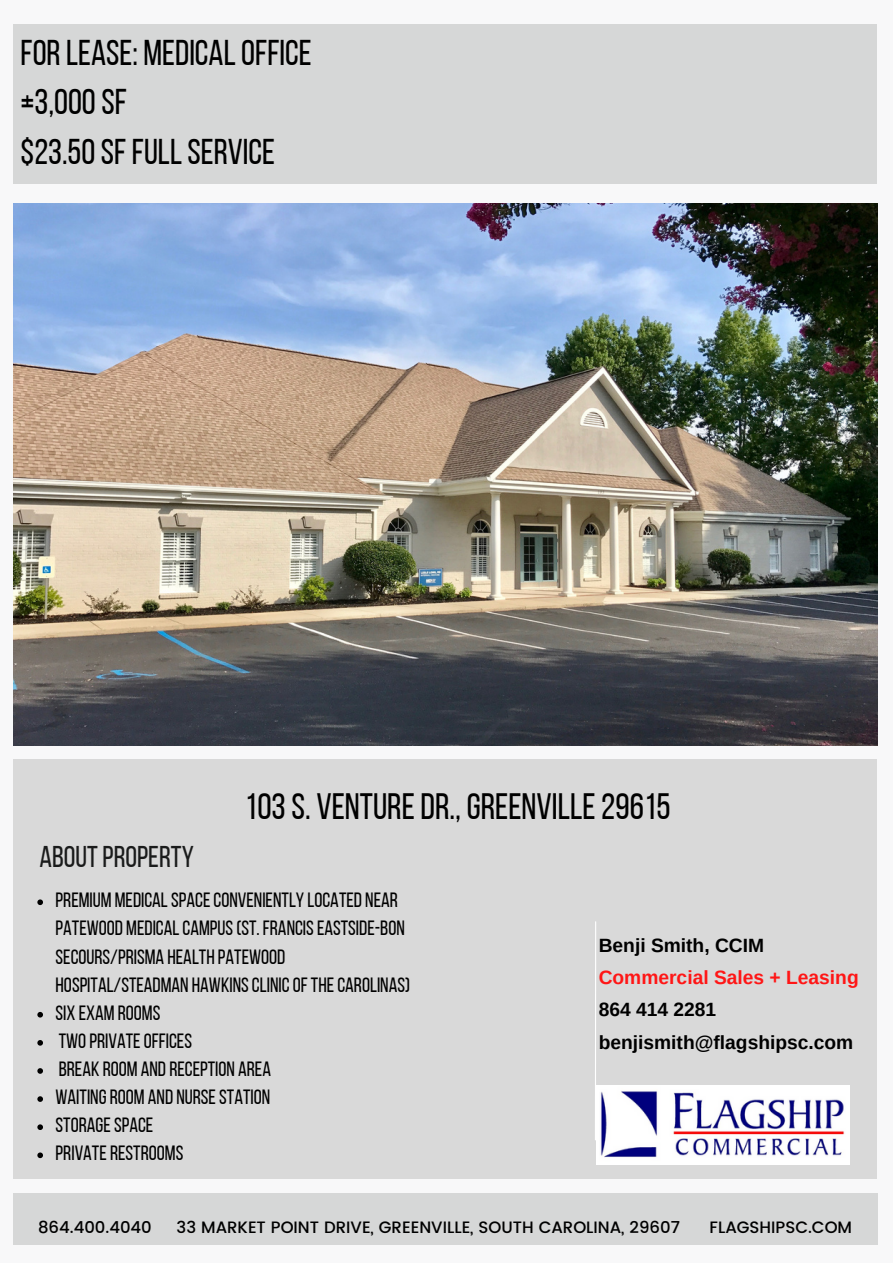
<style>
.page{position:relative;width:893px;height:1264px;background:#fff}
.page>*{position:absolute;margin:0;border:0;box-sizing:border-box;transform-origin:0 0}
.t1{font:36.6px "Bebas Neue";color:#000}
.t2{font:35.7px/49.3px "Bebas Neue";color:#000}
.t3{font:30px "Bebas Neue";color:#1a1b1b}
.t4{font:20.55px/28px "Bebas Neue";color:#000}
.t5{font:700 19.2px/32.2px "Arimo";color:#000}
.t6{font:700 19.2px "Arimo";color:#ff1616}
.t7{font:500 16.5px "Poppins";color:#000}
</style>
<div class="page">
<div style="left:0;top:0;width:892px;height:1262px;background:#f8f8f9"></div>
<img style="left:13px;top:203px;width:864px;height:542px">
<div style="left:13px;top:759px;width:864px;height:419px;background:#d9d9d9"></div>
<div style="left:14px;top:1192px;width:864px;height:52px;background:#d6d7d7"></div>
<hr style="left:595px;top:921px;width:1px;height:218px;background:#fff">
<img style="left:596px;top:1085px;width:253px;height:79px">
<div style="left:14px;top:24px;width:863px;height:160px;background:#d6d7d7"></div>
<svg style="left:37px;top:899px;width:6px;height:6px"></svg>
<svg style="left:37px;top:1011px;width:6px;height:6px"></svg>
<svg style="left:37px;top:1040px;width:6px;height:5px"></svg>
<svg style="left:37px;top:1068px;width:6px;height:5px"></svg>
<svg style="left:37px;top:1096px;width:6px;height:5px"></svg>
<svg style="left:37px;top:1124px;width:6px;height:5px"></svg>
<svg style="left:37px;top:1152px;width:6px;height:6px"></svg>
<h2 class="t2" style="left:21px;top:31px;width:292px">FORLEASE: MEDICALOFFICE ±3,000SF $23.50SFFULLSERVICE</h2>
<h3 class="t3" style="left:39px;top:844px;width:156px">ABOUTPROPERTY</h3>
<h1 class="t1" style="left:245px;top:791px;width:427px">103S. VENTUREDR., GREENVILLE29615</h1>
<p class="t4" style="left:56px;top:888px;width:356px">PREMIUM MEDICALSPACECONVENIENTLY LOCATED NEAR<br>PATEWOOD MEDICALCAMPUS(ST. FRANCISEASTSIDE-BON<br>SECOURS/PRISMA HEALTH PATEWOOD<br>HOSPITAL/STEADMAN HAWKINSCLINICOFTHECAROLINAS)<br>SIX EXAM ROOMS<br>TWOPRIVATEOFFICES<br>BREAK ROOM ANDRECEPTION AREA<br>WAITINGROOM AND NURSESTATION<br>STORAGESPACE<br>PRIVATERESTROOMS</p>
<p class="t5" style="left:598px;top:928px;width:167px">Benji Smith, CCIM</p>
<p class="t6" style="left:598px;top:966px;width:261px">Commercial Sales + Leasing</p>
<p class="t5" style="left:598px;top:993px;width:256px">864 414 2281 benjismith@flagshipsc.com</p>
<p class="t7" style="left:38px;top:1217px;width:115px">864.400.4040</p>
<p class="t7" style="left:176px;top:1217px;width:505px">33 MARKET POINT DRIVE, GREENVILLE, SOUTH CAROLINA, 29607</p>
<p class="t7" style="left:709px;top:1217px;width:144px">FLAGSHIPSC.COM</p>
</div>
